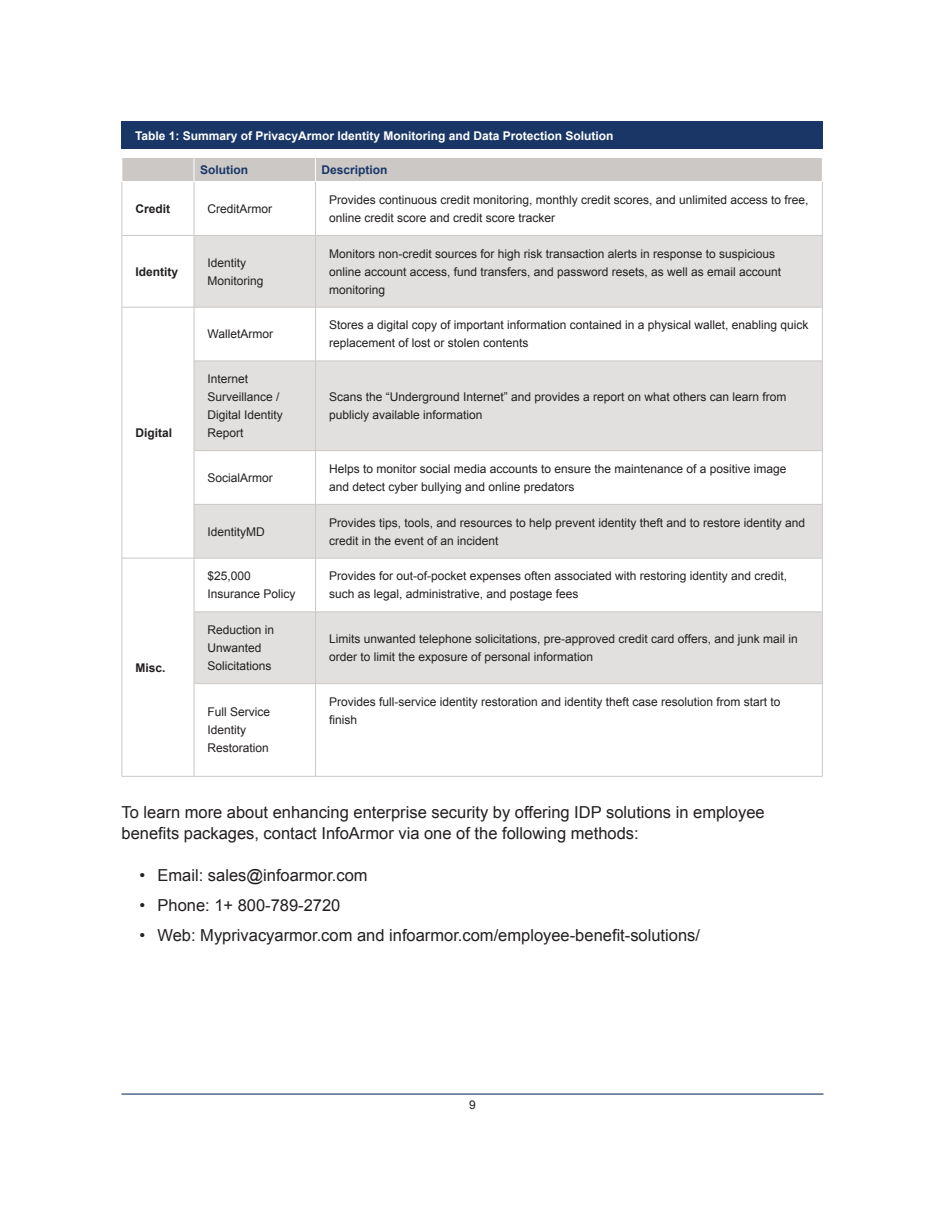
<style>
.page{position:relative;width:945px;height:1215px;background:#fff}
.page>*{position:absolute;margin:0;border:0;box-sizing:border-box;transform-origin:0 0}
.t1{font:16.5px/21px "Arial";color:#231f20}
.t2{font:12px/18px "Arial";color:#231f20}
.t3{font:700 12px "Arial";color:#fff}
.t4{font:700 12px "Arial";color:#231f20}
.t5{font:700 12px "Arial";color:#193667}
</style>
<div class="page">
<hr style="left:122px;top:1094px;width:702px;height:1px;background:#193667">
<svg style="left:195px;top:236px;width:627px;height:447px;fill:#e2e0df"></svg>
<hr style="left:122px;top:182px;width:1px;height:53px;background:#cbc8c6">
<hr style="left:194px;top:182px;width:1px;height:53px;background:#cbc8c6">
<hr style="left:315px;top:182px;width:1px;height:53px;background:#cbc8c6">
<hr style="left:822px;top:182px;width:1px;height:53px;background:#cbc8c6">
<hr style="left:122px;top:235px;width:72px;height:1px;background:#cbc8c6">
<hr style="left:122px;top:236px;width:1px;height:71px;background:#cbc8c6">
<hr style="left:194px;top:235px;width:122px;height:1px;background:#cbc8c6">
<hr style="left:194px;top:236px;width:1px;height:71px;background:#cbc8c6">
<hr style="left:316px;top:235px;width:507px;height:1px;background:#cbc8c6">
<hr style="left:315px;top:236px;width:1px;height:71px;background:#cbc8c6">
<hr style="left:822px;top:236px;width:1px;height:71px;background:#cbc8c6">
<hr style="left:122px;top:307px;width:72px;height:1px;background:#cbc8c6">
<hr style="left:122px;top:307px;width:1px;height:54px;background:#cbc8c6">
<hr style="left:194px;top:307px;width:122px;height:1px;background:#cbc8c6">
<hr style="left:194px;top:307px;width:1px;height:54px;background:#cbc8c6">
<hr style="left:316px;top:307px;width:507px;height:1px;background:#cbc8c6">
<hr style="left:315px;top:307px;width:1px;height:54px;background:#cbc8c6">
<hr style="left:822px;top:307px;width:1px;height:54px;background:#cbc8c6">
<hr style="left:122px;top:361px;width:1px;height:90px;background:#cbc8c6">
<hr style="left:194px;top:361px;width:122px;height:1px;background:#cbc8c6">
<hr style="left:194px;top:361px;width:1px;height:89px;background:#cbc8c6">
<hr style="left:316px;top:361px;width:507px;height:1px;background:#cbc8c6">
<hr style="left:315px;top:361px;width:1px;height:89px;background:#cbc8c6">
<hr style="left:822px;top:361px;width:1px;height:89px;background:#cbc8c6">
<hr style="left:122px;top:451px;width:1px;height:53px;background:#cbc8c6">
<hr style="left:194px;top:450px;width:122px;height:1px;background:#cbc8c6">
<hr style="left:194px;top:451px;width:1px;height:53px;background:#cbc8c6">
<hr style="left:316px;top:450px;width:507px;height:1px;background:#cbc8c6">
<hr style="left:315px;top:451px;width:1px;height:53px;background:#cbc8c6">
<hr style="left:822px;top:451px;width:1px;height:53px;background:#cbc8c6">
<hr style="left:122px;top:504px;width:1px;height:54px;background:#cbc8c6">
<hr style="left:122px;top:558px;width:72px;height:1px;background:#cbc8c6">
<hr style="left:122px;top:558px;width:1px;height:54px;background:#cbc8c6">
<hr style="left:194px;top:558px;width:1px;height:54px;background:#cbc8c6">
<hr style="left:315px;top:558px;width:1px;height:54px;background:#cbc8c6">
<hr style="left:822px;top:558px;width:1px;height:54px;background:#cbc8c6">
<hr style="left:122px;top:612px;width:1px;height:72px;background:#cbc8c6">
<hr style="left:194px;top:612px;width:122px;height:1px;background:#cbc8c6">
<hr style="left:194px;top:612px;width:1px;height:71px;background:#cbc8c6">
<hr style="left:316px;top:612px;width:507px;height:1px;background:#cbc8c6">
<hr style="left:315px;top:612px;width:1px;height:71px;background:#cbc8c6">
<hr style="left:822px;top:612px;width:1px;height:71px;background:#cbc8c6">
<hr style="left:122px;top:684px;width:1px;height:92px;background:#cbc8c6">
<hr style="left:194px;top:683px;width:122px;height:1px;background:#cbc8c6">
<hr style="left:194px;top:684px;width:1px;height:92px;background:#cbc8c6">
<hr style="left:316px;top:683px;width:507px;height:1px;background:#cbc8c6">
<hr style="left:315px;top:684px;width:1px;height:92px;background:#cbc8c6">
<hr style="left:822px;top:684px;width:1px;height:92px;background:#cbc8c6">
<hr style="left:122px;top:776px;width:72px;height:1px;background:#cbc8c6">
<hr style="left:194px;top:776px;width:122px;height:1px;background:#cbc8c6">
<hr style="left:316px;top:776px;width:507px;height:1px;background:#cbc8c6">
<div style="left:122px;top:158px;width:700px;height:23px;background:#cbc8c6"></div>
<hr style="left:194px;top:504px;width:122px;height:1px;background:#cbc8c6">
<hr style="left:194px;top:505px;width:1px;height:53px;background:#cbc8c6">
<hr style="left:316px;top:504px;width:507px;height:1px;background:#cbc8c6">
<hr style="left:315px;top:505px;width:1px;height:53px;background:#cbc8c6">
<hr style="left:822px;top:505px;width:1px;height:53px;background:#cbc8c6">
<hr style="left:194px;top:558px;width:122px;height:1px;background:#cbc8c6">
<hr style="left:316px;top:558px;width:507px;height:1px;background:#cbc8c6">
<div style="left:122px;top:122px;width:702px;height:27px;background:#193667"></div>
<p class="t3" style="left:135px;top:127px;width:480px">Table 1: Summary of PrivacyArmor Identity Monitoring and Data Protection Solution</p>
<p class="t5" style="left:200px;top:162px;width:49px">Solution</p>
<p class="t5" style="left:322px;top:162px;width:68px">Description</p>
<p class="t4" style="left:135px;top:201px;width:36px">Credit</p>
<p class="t2" style="left:208px;top:200px;width:66px">CreditArmor</p>
<p class="t2" style="left:329px;top:191px;width:481px">Provides continuous credit monitoring, monthly credit scores, and unlimited access to free, online credit score and credit score tracker</p>
<p class="t4" style="left:135px;top:264px;width:44px">Identity</p>
<p class="t2" style="left:208px;top:254px;width:58px">Identity<br>Monitoring</p>
<p class="t2" style="left:329px;top:245px;width:454px">Monitors non-credit sources for high risk transaction alerts in response to suspicious online account access, fund transfers, and password resets, as well as email account monitoring</p>
<p class="t4" style="left:135px;top:425px;width:38px">Digital</p>
<p class="t4" style="left:135px;top:659px;width:32px">Misc.</p>
<p class="t2" style="left:208px;top:325px;width:67px">WalletArmor</p>
<p class="t2" style="left:329px;top:316px;width:481px">Stores a digital copy of important information contained in a physical wallet, enabling quick replacement of lost or stolen contents</p>
<p class="t2" style="left:208px;top:370px;width:77px">Internet<br>Surveillance /<br>Digital Identity<br>Report</p>
<p class="t2" style="left:329px;top:388px;width:459px">Scans the “Underground Internet” and provides a report on what others can learn from publicly available information</p>
<p class="t2" style="left:208px;top:469px;width:67px">SocialArmor</p>
<p class="t2" style="left:329px;top:460px;width:459px">Helps to monitor social media accounts to ensure the maintenance of a positive image and detect cyber bullying and online predators</p>
<p class="t2" style="left:208px;top:523px;width:59px">IdentityMD</p>
<p class="t2" style="left:329px;top:514px;width:478px">Provides tips, tools, and resources to help prevent identity theft and to restore identity and credit in the event of an incident</p>
<p class="t2" style="left:208px;top:567px;width:90px">$25,000<br>Insurance Policy</p>
<p class="t2" style="left:329px;top:567px;width:460px">Provides for out-of-pocket expenses often associated with restoring identity and credit, such as legal, administrative, and postage fees</p>
<p class="t2" style="left:208px;top:621px;width:68px">Reduction in<br>Unwanted<br>Solicitations</p>
<p class="t2" style="left:329px;top:630px;width:470px">Limits unwanted telephone solicitations, pre-approved credit card offers, and junk mail in order to limit the exposure of personal information</p>
<p class="t2" style="left:208px;top:703px;width:64px">Full Service<br>Identity<br>Restoration</p>
<p class="t2" style="left:329px;top:693px;width:453px">Provides full-service identity restoration and identity theft case resolution from start to finish</p>
<h1 class="t1" style="left:122px;top:802px;width:645px">To learn more about enhancing enterprise security by offering IDP solutions in employee benefits packages, contact InfoArmor via one of the following methods:</h1>
<h1 class="t1" style="left:140px;top:865px;width:230px">• Email: sales@infoarmor.com</h1>
<h1 class="t1" style="left:140px;top:895px;width:203px">• Phone: 1+ 800-789-2720</h1>
<h1 class="t1" style="left:140px;top:925px;width:562px">• Web: Myprivacyarmor.com and infoarmor.com/employee-benefit-solutions/</h1>
<p class="t2" style="left:469px;top:1096px;width:8px">9</p>
</div>
